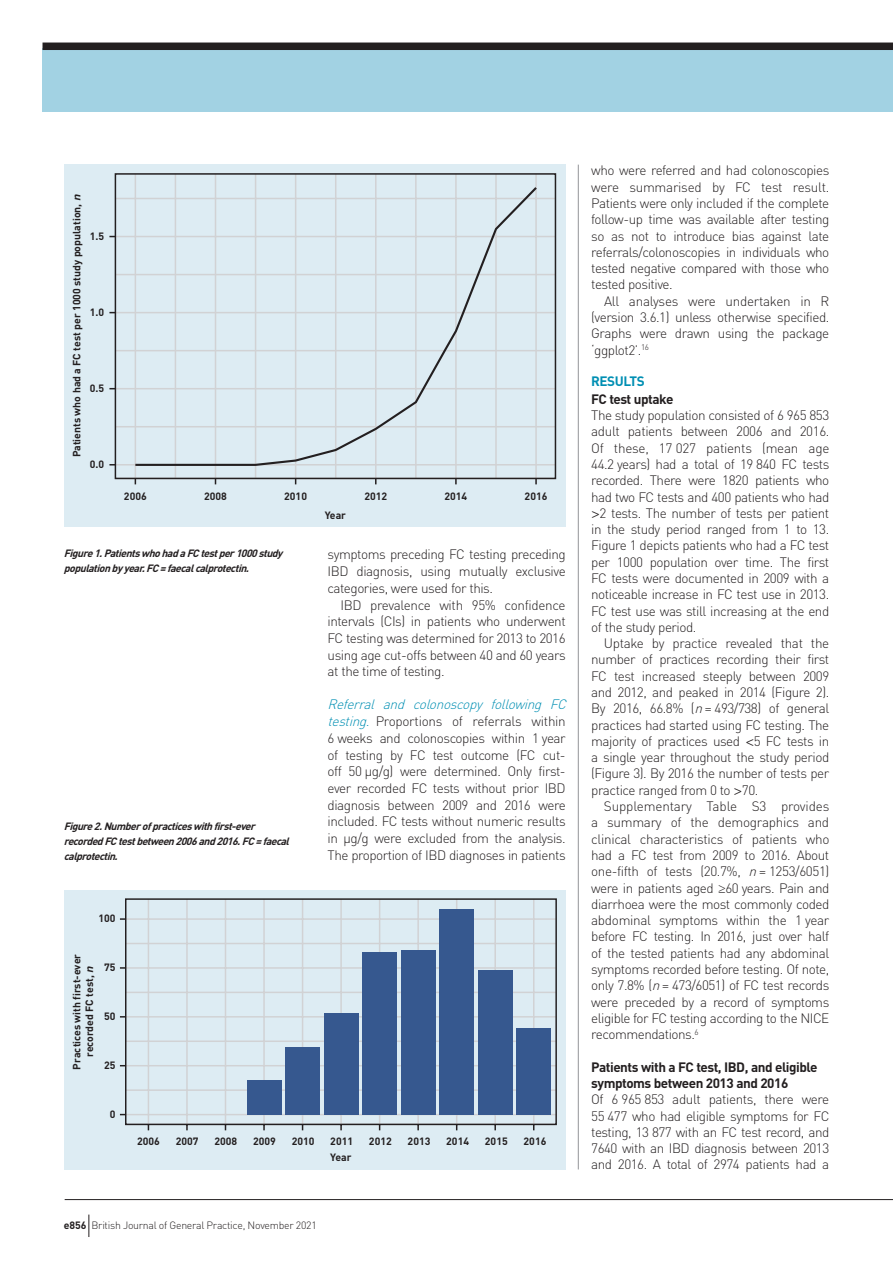
<style>
.page{position:relative;width:893px;height:1263px;background:#fff}
.page>*{position:absolute;margin:0;border:0;box-sizing:border-box;transform-origin:0 0}
.t1{font:300 13.5px/16.4px "DIN";letter-spacing:-.035em;color:#231f20;text-align:justify}
.t2{font:700 13.5px/16.4px "DIN";letter-spacing:-.035em;color:#231f20}
.t3{font:700 13.5px "DIN";letter-spacing:-.035em;color:#008fb3}
.t4{font:700 10.5px "DIN";color:#231f20}
.t5{font:italic 700 10.5px/15px "DIN";color:#231f20}
.t6{font:300 10.5px "DIN";letter-spacing:-.025em;color:#231f20}
.s1{font-family:"Helvetica";font-style:italic}
.s2{font-style:italic;color:#008fb3}
.s3{font-weight:700}
.s4{font-family:"Helvetica"}
.s5{font-style:italic}
</style>
<div class="page">
<div style="left:43px;top:48px;width:850px;height:64px;background:#a2d2e3"></div>
<div style="left:43px;top:43px;width:850px;height:7px;background:#231f20"></div>
<hr style="left:578px;top:165px;width:1px;height:1004px;background:#939598">
<div style="left:64px;top:165px;width:502px;height:362px;background:#ddecf3"></div>
<hr style="left:135px;top:174px;width:1px;height:304px;background:#d1d2d4">
<hr style="left:175px;top:174px;width:1px;height:304px;background:#d1d2d4">
<hr style="left:215px;top:174px;width:1px;height:304px;background:#d1d2d4">
<hr style="left:255px;top:174px;width:1px;height:304px;background:#d1d2d4">
<hr style="left:295px;top:174px;width:1px;height:304px;background:#d1d2d4">
<hr style="left:335px;top:174px;width:1px;height:304px;background:#d1d2d4">
<hr style="left:375px;top:174px;width:2px;height:304px;background:#d1d2d4">
<hr style="left:415px;top:174px;width:2px;height:304px;background:#d1d2d4">
<hr style="left:455px;top:174px;width:2px;height:304px;background:#d1d2d4">
<hr style="left:495px;top:174px;width:2px;height:304px;background:#d1d2d4">
<hr style="left:535px;top:174px;width:2px;height:304px;background:#d1d2d4">
<hr style="left:115px;top:198px;width:440px;height:1px;background:#d1d2d4">
<hr style="left:115px;top:236px;width:440px;height:1px;background:#d1d2d4">
<hr style="left:115px;top:274px;width:440px;height:1px;background:#d1d2d4">
<hr style="left:115px;top:312px;width:440px;height:1px;background:#d1d2d4">
<hr style="left:115px;top:350px;width:440px;height:1px;background:#d1d2d4">
<hr style="left:115px;top:388px;width:440px;height:1px;background:#d1d2d4">
<hr style="left:115px;top:426px;width:440px;height:1px;background:#d1d2d4">
<hr style="left:115px;top:464px;width:440px;height:1px;background:#d1d2d4">
<svg style="left:133px;top:185px;width:406px;height:282px"></svg>
<div style="left:115px;top:173px;width:441px;height:306px;border:2px solid #231f20"></div>
<div style="left:64px;top:890px;width:502px;height:279px;background:#ddecf3"></div>
<svg style="left:124px;top:898px;width:433px;height:233px"></svg>
<svg style="left:88px;top:1214px;width:1px;height:23px"></svg>
<hr style="left:65px;top:1199px;width:828px;height:1px;background:#231f20">
<p class="t4" style="left:70px;top:457px;width:264px;rotate:-90deg">Patients who had a FC test per 1000 study population, <span class="s1">n</span></p>
<p class="t4" style="left:90px;top:229px;width:16px">1.5</p>
<p class="t4" style="left:90px;top:305px;width:16px">1.0</p>
<p class="t4" style="left:90px;top:381px;width:16px">0.5</p>
<p class="t4" style="left:90px;top:457px;width:16px">0.0</p>
<p class="t4" style="left:124px;top:489px;width:24px">2006</p>
<p class="t4" style="left:204px;top:489px;width:24px">2008</p>
<p class="t4" style="left:284px;top:489px;width:24px">2010</p>
<p class="t4" style="left:364px;top:489px;width:24px">2012</p>
<p class="t4" style="left:325px;top:508px;width:23px">Year</p>
<p class="t4" style="left:444px;top:489px;width:24px">2014</p>
<p class="t4" style="left:525px;top:489px;width:24px">2016</p>
<p class="t5" style="left:64px;top:545px;width:220px">Figure1.PatientswhohadaFCtestper1000study populationby year.FC = faecalcalprotectin.</p>
<p class="t5" style="left:64px;top:818px;width:230px">Figure2.Numberofpracticeswithfirst-ever recordedFCtestbetween2006and2016.FC = faecal calprotectin.</p>
<p class="t4" style="left:98px;top:912px;width:19px">100</p>
<p class="t4" style="left:70px;top:1069px;width:117px;rotate:-90deg">Practices with first-ever</p>
<p class="t4" style="left:82px;top:1057px;width:92px;rotate:-90deg">recorded FC test, <span class="s1">n</span></p>
<p class="t4" style="left:104px;top:961px;width:13px">75</p>
<p class="t4" style="left:104px;top:1009px;width:13px">50</p>
<p class="t4" style="left:104px;top:1058px;width:13px">25</p>
<p class="t4" style="left:110px;top:1107px;width:7px">0</p>
<p class="t1" style="left:328px;top:546px;width:240px">symptoms preceding FC testing preceding IBD diagnosis, using mutually exclusive categories, were used for this.</p>
<p class="t1" style="left:328px;top:596px;width:240px;text-indent:13px">IBD prevalence with 95% confidence intervals (CIs) in patients who underwent FC testing was determined for 2013 to 2016 using age cut-offs between 40 and 60 years at the time of testing.</p>
<p class="t1" style="left:328px;top:696px;width:244px;text-align:left"><span class="s2">Referral and colonoscopy following FC testing.</span> Proportions of referrals within 6 weeks and colonoscopies within 1 year of testing by FC test outcome (FC cut&shy;off 50 µg/g) were determined. Only first&shy;ever recorded FC tests without prior IBD diagnosis between 2009 and 2016 were included. FC tests without numeric results in µg/g were excluded from the analysis.<br>The proportion of IBD diagnoses in patients</p>
<p class="t4" style="left:137px;top:1135px;width:24px">2006</p>
<p class="t4" style="left:176px;top:1135px;width:24px">2007</p>
<p class="t4" style="left:214px;top:1135px;width:24px">2008</p>
<p class="t4" style="left:253px;top:1135px;width:24px">2009</p>
<p class="t4" style="left:292px;top:1135px;width:24px">2010</p>
<p class="t4" style="left:330px;top:1135px;width:24px">2011</p>
<p class="t4" style="left:369px;top:1135px;width:24px">2012</p>
<p class="t4" style="left:408px;top:1135px;width:24px">2013</p>
<p class="t4" style="left:330px;top:1150px;width:23px">Year</p>
<p class="t4" style="left:446px;top:1135px;width:24px">2014</p>
<p class="t4" style="left:485px;top:1135px;width:24px">2015</p>
<p class="t4" style="left:524px;top:1135px;width:24px">2016</p>
<p class="t6" style="left:64px;top:1219px;width:254px"><span class="s3">e856</span> British Journal of General Practice, November 2021</p>
<p class="t1" style="left:591px;top:162px;width:240px">who were referred and had colonoscopies were summarised by FC test result.<br>Patients were only included if the complete follow-up time was available after testing so as not to introduce bias against late referrals/colonoscopies in individuals who tested negative compared with those who tested positive.</p>
<p class="t1" style="left:591px;top:293px;width:240px;text-indent:13px">All analyses were undertaken in R (version 3.6.1) unless otherwise specified.<br>Graphs were drawn using the package ‘ggplot2’.<sup>16</sup></p>
<p class="t3" style="left:591px;top:372px;width:55px">RESULTS</p>
<p class="t2" style="left:591px;top:390px;width:84px">FC test uptake</p>
<p class="t1" style="left:591px;top:407px;width:240px">The study population consisted of 6 965 853 adult patients between 2006 and 2016.<br>Of these, 17 027 patients (mean age 44.2 years) had a total of 19 840 FC tests recorded. There were 1820 patients who had two FC tests and 400 patients who had <span class="s4">&gt;</span>2 tests. The number of tests per patient in the study period ranged from 1 to 13.<br>Figure 1 depicts patients who had a FC test per 1000 population over time. The first FC tests were documented in 2009 with a noticeable increase in FC test use in 2013.<br>FC test use was still increasing at the end of the study period.</p>
<p class="t1" style="left:591px;top:635px;width:240px;text-indent:13px">Uptake by practice revealed that the number of practices recording their first FC test increased steeply between 2009 and 2012, and peaked in 2014 (Figure 2).<br>By 2016, 66.8% (<span class="s5">n</span>= 493/738) of general practices had started using FC testing. The majority of practices used <span class="s4">&lt;</span>5 FC tests in a single year throughout the study period (Figure 3). By 2016 the number of tests per practice ranged from 0 to <span class="s4">&gt;</span>70.</p>
<p class="t1" style="left:591px;top:798px;width:240px;text-indent:13px">Supplementary Table S3 provides a summary of the demographics and clinical characteristics of patients who had a FC test from 2009 to 2016. About one-fifth of tests (20.7%, <span class="s5">n</span>= 1253/6051) were in patients aged <span class="s4">≥</span>60 years. Pain and diarrhoea were the most commonly coded abdominal symptoms within the 1 year before FC testing. In 2016, just over half of the tested patients had any abdominal symptoms recorded before testing. Of note, only 7.8% (<span class="s5">n</span>= 473/6051) of FC test records were preceded by a record of symptoms eligible for FC testing according to the NICE recommendations.<sup>6</sup></p>
<p class="t2" style="left:591px;top:1058px;width:228px">Patients with a FC test, IBD, and eligible symptoms between 2013 and 2016</p>
<p class="t1" style="left:591px;top:1091px;width:240px">Of 6 965 853 adult patients, there were 55 477 who had eligible symptoms for FC testing, 13 877 with an FC test record, and 7640 with an IBD diagnosis between 2013 and 2016. A total of 2974 patients had a</p>
</div>
